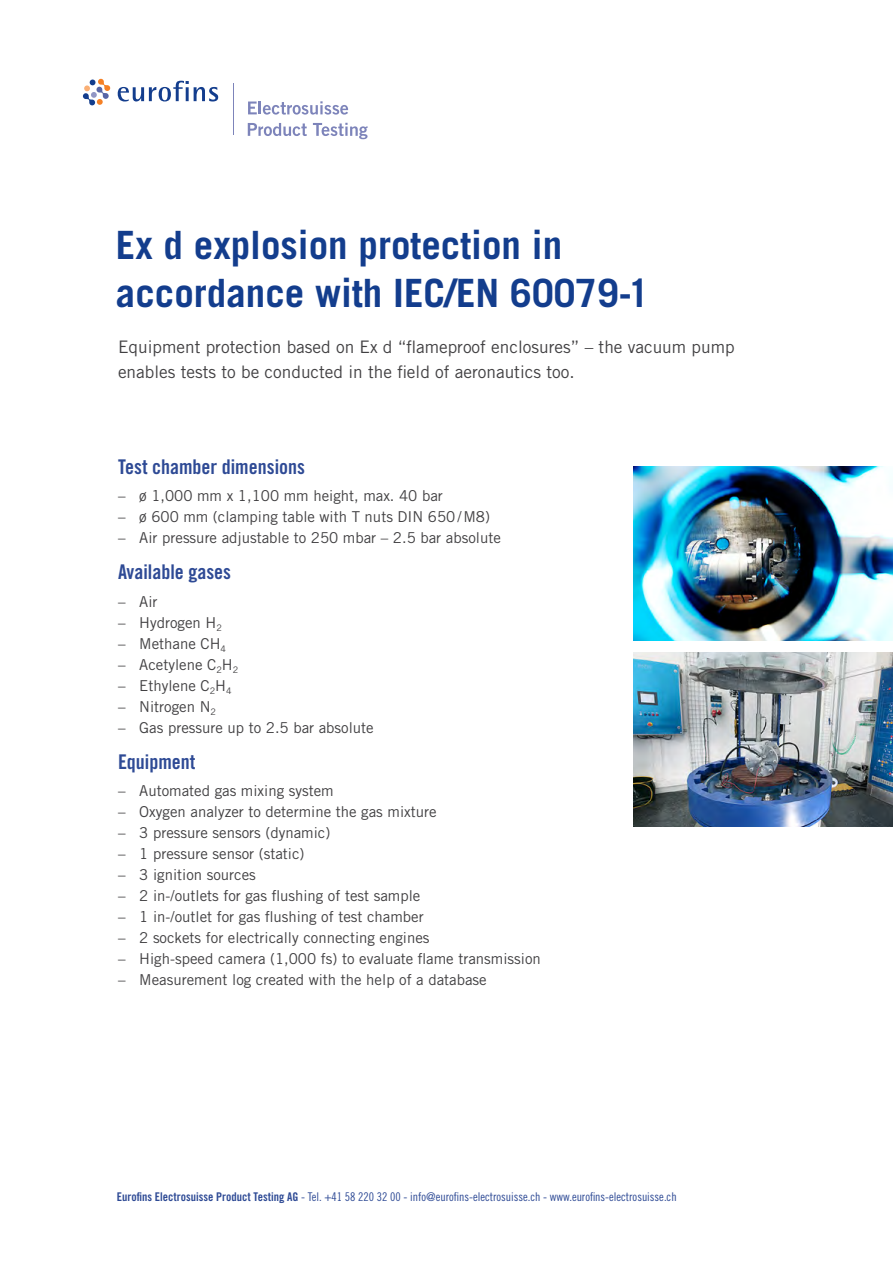
<style>
.page{position:relative;width:893px;height:1263px;background:#fff}
.page>*{position:absolute;margin:0;border:0;box-sizing:border-box;transform-origin:0 0}
.t1{font:700 39px/48px "Trade Gothic LT Std";color:#133d8d}
.t2{font:20.25px "Trade Gothic LT Std Bd Cn 20";color:#2e4a95}
.t3{font:17.25px/24.8px "Trade Gothic LT Std";color:#414042}
.t4{font:15px "Trade Gothic LT Std";color:#414042}
.t5{font:12px "Trade Gothic LT Std Cn 18";color:#2e4a95}
.s1{font-family:"Trade Gothic LT Std Bd Cn 20"}
</style>
<div class="page">
<hr style="left:233px;top:84px;width:1px;height:51px;background:#7d84ba">
<svg style="left:248px;top:101px;width:100px;height:14px"></svg>
<svg style="left:248px;top:123px;width:59px;height:13px"></svg>
<svg style="left:313px;top:123px;width:55px;height:16px"></svg>
<svg style="left:83px;top:79px;width:27px;height:26px"></svg>
<svg style="left:118px;top:81px;width:100px;height:20px"></svg>
<img style="left:634px;top:652px;width:259px;height:175px">
<img style="left:634px;top:466px;width:259px;height:174px">
<h1 class="t1" style="left:116px;top:220px;width:535px">Ex d explosion protection in accordance with IEC/EN 60079-1</h1>
<p class="t3" style="left:118px;top:334px;width:618px">Equipment protection based on Ex d “flameproof enclosures” – the vacuum pump enables tests to be conducted in the field of aeronautics too.</p>
<h2 class="t2" style="left:118px;top:454px;width:189px">Test chamber dimensions</h2>
<p class="t4" style="left:118px;top:487px;width:326px">– ø 1,000 mm x 1,100 mm height, max. 40 bar</p>
<p class="t4" style="left:118px;top:508px;width:374px">– ø 600 mm (clamping table with T nuts DIN 650/M8)</p>
<p class="t4" style="left:118px;top:529px;width:384px">– Air pressure adjustable to 250 mbar – 2.5 bar absolute</p>
<h2 class="t2" style="left:118px;top:560px;width:115px">Available gases</h2>
<p class="t4" style="left:118px;top:592px;width:41px">– Air</p>
<p class="t4" style="left:118px;top:613px;width:105px">– Hydrogen H<sub>2</sub></p>
<p class="t4" style="left:118px;top:634px;width:109px">– Methane CH<sub>4</sub></p>
<p class="t4" style="left:118px;top:655px;width:122px">– Acetylene C<sub>2</sub>H<sub>2</sub></p>
<p class="t4" style="left:118px;top:676px;width:115px">– Ethylene C<sub>2</sub>H<sub>4</sub></p>
<p class="t4" style="left:118px;top:697px;width:99px">– Nitrogen N<sub>2</sub></p>
<p class="t4" style="left:118px;top:718px;width:257px">– Gas pressure up to 2.5 bar absolute</p>
<h2 class="t2" style="left:118px;top:749px;width:79px">Equipment</h2>
<p class="t4" style="left:118px;top:782px;width:217px">– Automated gas mixing system</p>
<p class="t4" style="left:118px;top:803px;width:320px">– Oxygen analyzer to determine the gas mixture</p>
<p class="t4" style="left:118px;top:824px;width:214px">– 3 pressure sensors (dynamic)</p>
<p class="t4" style="left:118px;top:845px;width:188px">– 1 pressure sensor (static)</p>
<p class="t4" style="left:118px;top:866px;width:139px">– 3 ignition sources</p>
<p class="t4" style="left:118px;top:887px;width:304px">– 2 in-/outlets for gas flushing of test sample</p>
<p class="t4" style="left:118px;top:908px;width:307px">– 1 in-/outlet for gas flushing of test chamber</p>
<p class="t4" style="left:118px;top:929px;width:313px">– 2 sockets for electrically connecting engines</p>
<p class="t4" style="left:118px;top:950px;width:424px">– High-speed camera (1,000 fs) to evaluate flame transmission</p>
<p class="t4" style="left:118px;top:971px;width:370px">– Measurement log created with the help of a database</p>
<p class="t5" style="left:117px;top:1190px;width:561px"><span class="s1">Eurofins Electrosuisse Product Testing AG</span> - Tel. +41 58 220 32 00 - info@eurofins-electrosuisse.ch - www.eurofins-electrosuisse.ch</p>
</div>
